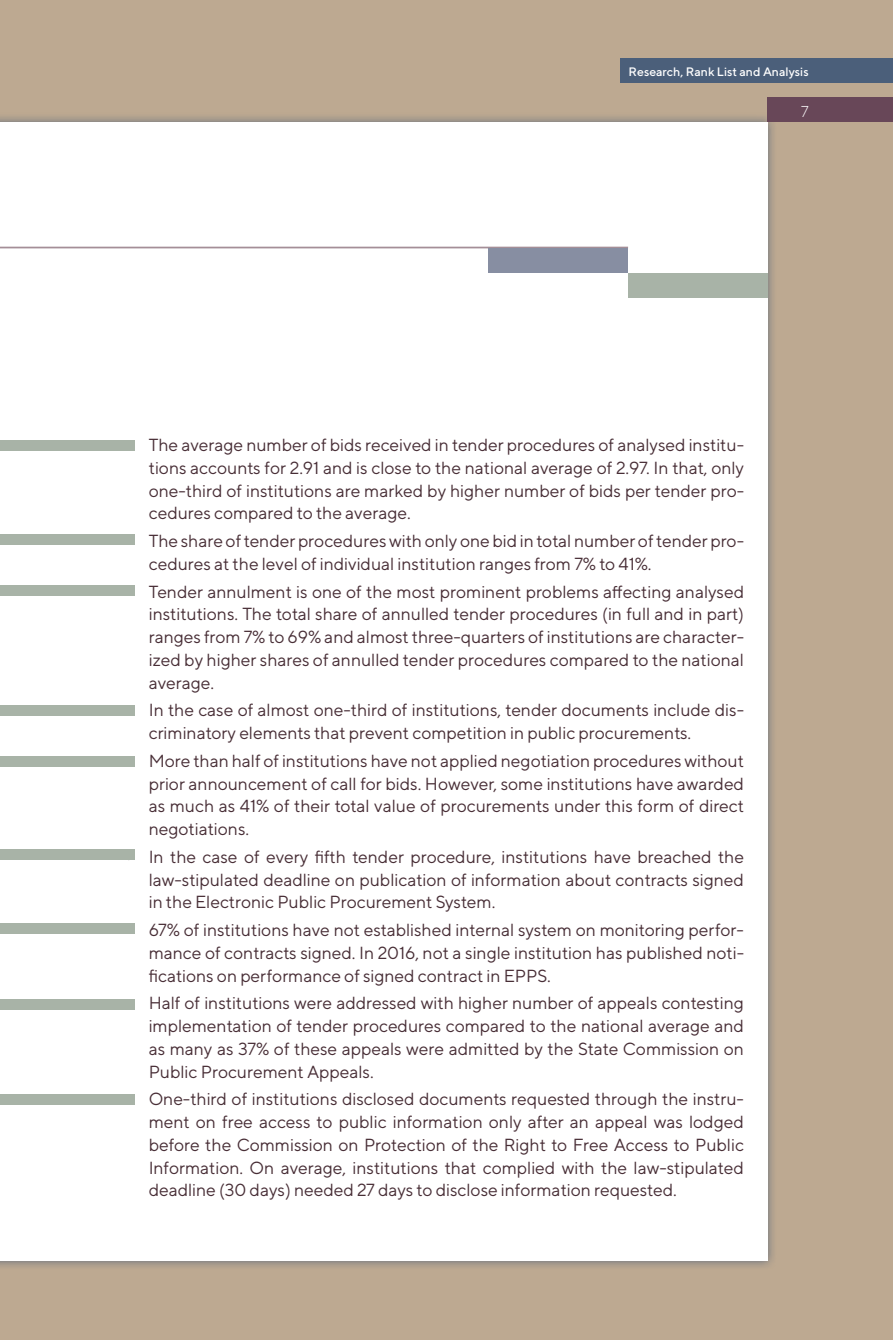
<style>
.page{position:relative;width:893px;height:1340px;background:#fff}
.page>*{position:absolute;margin:0;border:0;box-sizing:border-box;transform-origin:0 0}
.t1{font:17.5px/22.8px "TT Norms";letter-spacing:-.005em;color:#482e36;text-align:justify}
.t2{font:300 15.75px "TT Norms";color:#fff}
.t3{font:500 12.25px "TT Norms";color:#fff}
</style>
<div class="page">
<div style="left:0;top:0;width:893px;height:1339px;background:#bda991"></div>
<div style="left:620px;top:58px;width:273px;height:25px;background:#4b5f7a"></div>
<div style="left:0;top:112px;width:777px;height:1158px;background:#4b5f7a;opacity:.75"></div>
<div style="left:0;top:122px;width:768px;height:1138px;background:#fff"></div>
<div style="left:768px;top:97px;width:125px;height:25px;background:#684758"></div>
<hr style="left:0;top:247px;width:628px;height:1px;background:#a48e97">
<div style="left:628px;top:273px;width:140px;height:25px;background:#a8b3a7"></div>
<div style="left:488px;top:248px;width:140px;height:25px;background:#878ea2"></div>
<div style="left:0;top:440px;width:135px;height:10px;background:#a8b3a7"></div>
<div style="left:0;top:534px;width:135px;height:11px;background:#a8b3a7"></div>
<div style="left:0;top:584px;width:135px;height:11px;background:#a8b3a7"></div>
<div style="left:0;top:705px;width:135px;height:11px;background:#a8b3a7"></div>
<div style="left:0;top:756px;width:135px;height:11px;background:#a8b3a7"></div>
<div style="left:0;top:849px;width:135px;height:11px;background:#a8b3a7"></div>
<div style="left:0;top:922px;width:135px;height:11px;background:#a8b3a7"></div>
<div style="left:0;top:999px;width:135px;height:11px;background:#a8b3a7"></div>
<div style="left:0;top:1094px;width:135px;height:10px;background:#a8b3a7"></div>
<p class="t3" style="left:629px;top:64px;width:182px">Research, Rank List and Analysis</p>
<p class="t2" style="left:801px;top:102px;width:9px">7</p>
<p class="t1" style="left:149px;top:433px;width:597px">The average number of bids received in tender procedures of analysed institu&shy;tions accounts for 2.91 and is close to the national average of 2.97. In that, only one-third of institutions are marked by higher number of bids per tender pro&shy;cedures compared to the average.</p>
<p class="t1" style="left:149px;top:529px;width:597px">The share of tender procedures with only one bid in total number of tender pro&shy;cedures at the level of individual institution ranges from 7% to 41%.</p>
<p class="t1" style="left:149px;top:579px;width:597px">Tender annulment is one of the most prominent problems affecting analysed institutions. The total share of annulled tender procedures (in full and in part) ranges from 7% to 69% and almost three-quarters of institutions are character&shy;ized by higher shares of annulled tender procedures compared to the national average.</p>
<p class="t1" style="left:149px;top:698px;width:597px">In the case of almost one-third of institutions, tender documents include dis&shy;criminatory elements that prevent competition in public procurements.</p>
<p class="t1" style="left:149px;top:749px;width:597px">More than half of institutions have not applied negotiation procedures without prior announcement of call for bids. However, some institutions have awarded as much as 41% of their total value of procurements under this form of direct negotiations.</p>
<p class="t1" style="left:149px;top:844px;width:597px">In the case of every fifth tender procedure, institutions have breached the law-stipulated deadline on publication of information about contracts signed in the Electronic Public Procurement System.</p>
<p class="t1" style="left:149px;top:918px;width:597px">67% of institutions have not established internal system on monitoring perfor&shy;mance of contracts signed. In 2016, not a single institution has published noti&shy;fications on performance of signed contract in EPPS.</p>
<p class="t1" style="left:149px;top:991px;width:597px">Half of institutions were addressed with higher number of appeals contesting implementation of tender procedures compared to the national average and as many as 37% of these appeals were admitted by the State Commission on Public Procurement Appeals.</p>
<p class="t1" style="left:149px;top:1087px;width:597px">One-third of institutions disclosed documents requested through the instru&shy;ment on free access to public information only after an appeal was lodged before the Commission on Protection of the Right to Free Access to Public Information. On average, institutions that complied with the law-stipulated deadline (30 days) needed 27 days to disclose information requested.</p>
</div>
